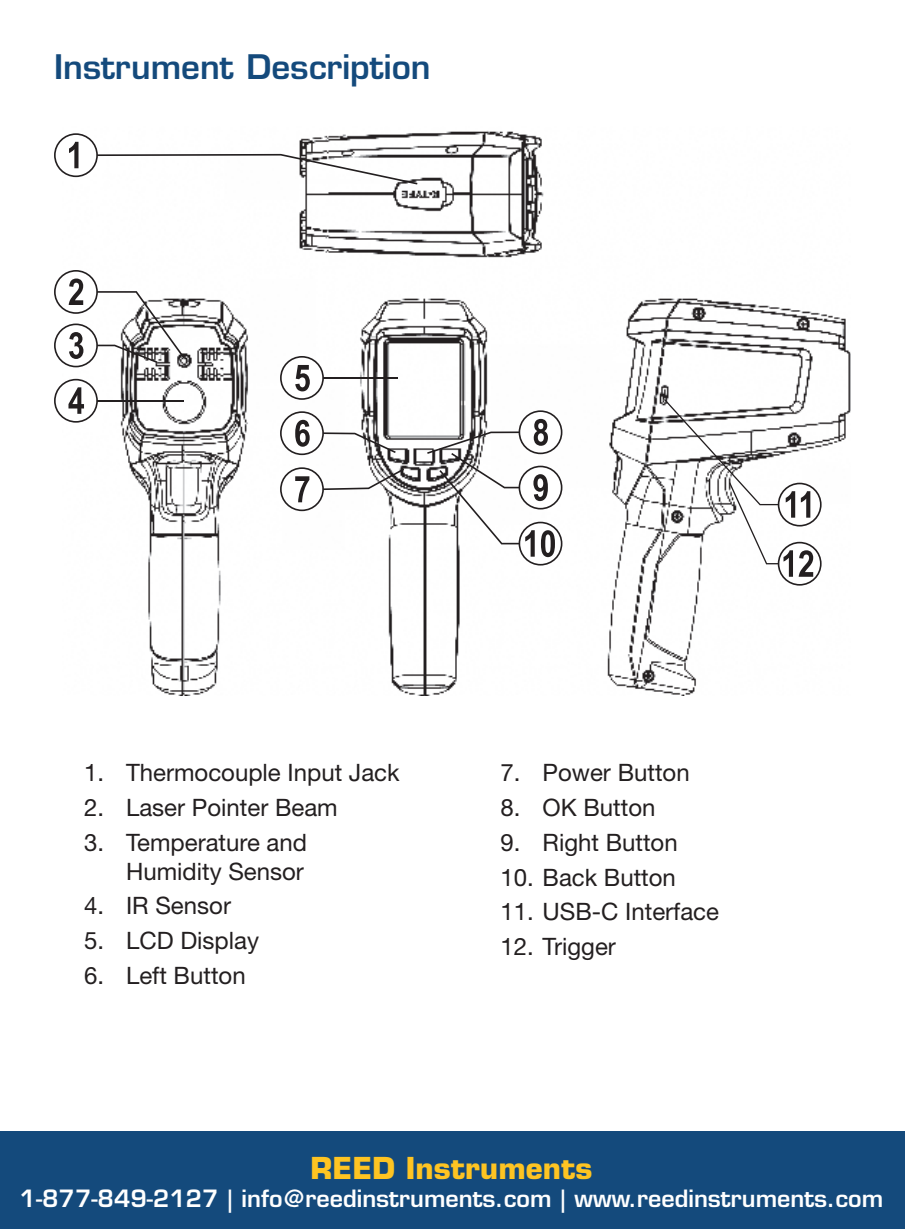
<style>
.page{position:relative;width:905px;height:1229px;background:#fff}
.page>*{position:absolute;margin:0;border:0;box-sizing:border-box;transform-origin:0 0}
.t1{font:600 33px "Eurostile LT Std";color:#144a7c}
.t2{font:700 29.4px "Eurostile LT Std";color:#fec422}
.t3{font:24px/28.8px "Helvetica Neue LT Std";color:#231f20;text-align:right}
.t4{font:600 23.4px "Eurostile LT Std";color:#fff}
</style>
<div class="page">
<img style="left:72px;top:131px;width:778px;height:565px">
<svg style="left:54px;top:379px;width:44px;height:44px"></svg>
<svg style="left:280px;top:356px;width:44px;height:44px"></svg>
<svg style="left:54px;top:133px;width:363px;height:51px"></svg>
<svg style="left:54px;top:270px;width:130px;height:97px"></svg>
<hr style="left:97px;top:400px;width:87px;height:1px;background:#231f20">
<svg style="left:280px;top:467px;width:124px;height:44px"></svg>
<svg style="left:280px;top:411px;width:116px;height:44px"></svg>
<hr style="left:323px;top:377px;width:74px;height:2px;background:#231f20">
<svg style="left:427px;top:410px;width:135px;height:155px"></svg>
<svg style="left:664px;top:399px;width:157px;height:186px"></svg>
<div style="left:0;top:1131px;width:904px;height:97px;background:#144a7c"></div>
<h1 class="t1" style="left:54px;top:46px;width:378px">Instrument Description</h1>
<p class="t3" style="left:84px;top:757px;width:317px">1. Thermocouple Input Jack</p>
<p class="t3" style="left:84px;top:792px;width:255px">2. Laser Pointer Beam</p>
<p class="t3" style="left:84px;top:827px;width:224px">3. Temperature and<br>Humidity Sensor</p>
<p class="t3" style="left:84px;top:891px;width:148px">4. IR Sensor</p>
<p class="t3" style="left:84px;top:925px;width:176px">5. LCD Display</p>
<p class="t3" style="left:84px;top:960px;width:163px">6. Left Button</p>
<p class="t3" style="left:500px;top:757px;width:191px">7. Power Button</p>
<p class="t3" style="left:500px;top:792px;width:156px">8. OK Button</p>
<p class="t3" style="left:500px;top:827px;width:179px">9. Right Button</p>
<p class="t3" style="left:500px;top:862px;width:177px">10. Back Button</p>
<p class="t3" style="left:500px;top:897px;width:220px">11. USB-C Interface</p>
<p class="t3" style="left:500px;top:931px;width:117px">12. Trigger</p>
<p class="t2" style="left:310px;top:1149px;width:283px">REED Instruments</p>
<p class="t4" style="left:20px;top:1183px;width:865px">1-877-849-2127 | info@reedinstruments.com | www.reedinstruments.com</p>
</div>
